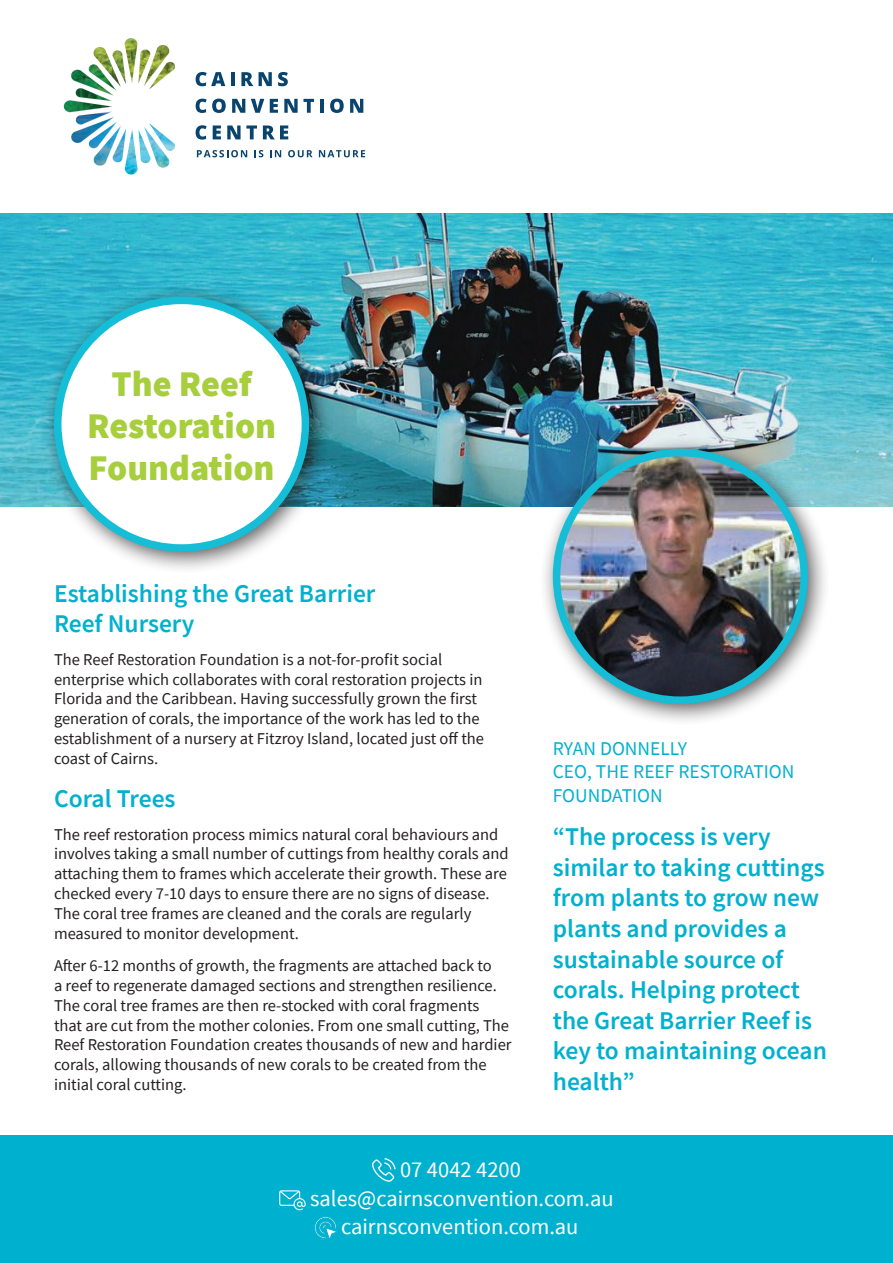
<style>
.page{position:relative;width:893px;height:1263px;background:#fff}
.page>*{position:absolute;margin:0;border:0;box-sizing:border-box;transform-origin:0 0}
.t1{font:900 36px/42px "Source Sans Pro";color:#a6ce3d;text-align:center}
.t2{font:600 25.5px/30.6px "Source Sans Pro";color:#00b1cf}
.t3{font:22.5px/28.5px "Source Sans Pro";color:#fff;text-align:center}
.t4{font:19.5px/23.4px "Source Sans Pro";color:#00b1cf}
.t5{font:16.5px/19.8px "Source Sans Pro";color:#231f20}
</style>
<div class="page">
<img style="left:0;top:213px;width:893px;height:293px">
<div style="left:0;top:1135px;width:893px;height:128px;background:#00b1cf"></div>
<svg style="left:372px;top:1158px;width:24px;height:24px"></svg>
<svg style="left:279px;top:1190px;width:27px;height:20px"></svg>
<svg style="left:314px;top:1216px;width:23px;height:23px"></svg>
<img style="left:125px;top:171px;width:12px;height:3px">
<img style="left:64px;top:38px;width:111px;height:133px">
<img style="left:149px;top:123px;width:27px;height:28px">
<svg style="left:196px;top:72px;width:29px;height:14px"></svg>
<hr style="left:231px;top:72px;width:4px;height:14px;background:#09446e">
<svg style="left:241px;top:72px;width:12px;height:14px"></svg>
<svg style="left:259px;top:72px;width:13px;height:14px"></svg>
<svg style="left:278px;top:72px;width:10px;height:14px"></svg>
<svg style="left:196px;top:99px;width:30px;height:14px"></svg>
<svg style="left:232px;top:99px;width:13px;height:14px"></svg>
<svg style="left:251px;top:99px;width:13px;height:14px"></svg>
<svg style="left:270px;top:99px;width:8px;height:14px"></svg>
<svg style="left:284px;top:99px;width:30px;height:14px"></svg>
<hr style="left:320px;top:99px;width:4px;height:14px;background:#09446e">
<svg style="left:330px;top:99px;width:14px;height:14px"></svg>
<svg style="left:350px;top:99px;width:13px;height:14px"></svg>
<svg style="left:196px;top:125px;width:11px;height:15px"></svg>
<svg style="left:213px;top:125px;width:8px;height:14px"></svg>
<svg style="left:227px;top:125px;width:30px;height:14px"></svg>
<svg style="left:263px;top:125px;width:25px;height:14px"></svg>
<svg style="left:197px;top:150px;width:50px;height:7px"></svg>
<svg style="left:254px;top:150px;width:9px;height:7px"></svg>
<svg style="left:270px;top:150px;width:11px;height:7px"></svg>
<svg style="left:288px;top:150px;width:25px;height:7px"></svg>
<svg style="left:319px;top:150px;width:46px;height:7px"></svg>
<div style="left:40px;top:282px;width:292px;height:292px;background:#231f20;opacity:.75"></div>
<div style="left:58px;top:300px;width:247px;height:248px;background:#fff;border-radius:50%"></div>
<div style="left:54px;top:297px;width:255px;height:255px;border:8px solid #16bdd6;border-radius:50%"></div>
<div style="left:538px;top:434px;width:293px;height:293px;background:#231f20;opacity:.75"></div>
<img style="left:557px;top:453px;width:247px;height:247px;border-radius:124px">
<div style="left:553px;top:449px;width:255px;height:255px;border:8px solid #16bdd6;border-radius:50%"></div>
<h1 class="t1" style="left:87px;top:365px;width:191px">The Reef<br>Restoration<br>Foundation</h1>
<h2 class="t2" style="left:54px;top:580px;width:323px">Establishing the Great Barrier<br>Reef Nursery</h2>
<p class="t5" style="left:54px;top:649px;width:432px">The Reef Restoration Foundation is a not-for-profit social enterprise which collaborates with coral restoration projects in Florida and the Caribbean. Having successfully grown the first generation of corals, the importance of the work has led to the establishment of a nursery at Fitzroy Island, located just off the coast of Cairns.</p>
<h2 class="t2" style="left:54px;top:785px;width:123px">Coral Trees</h2>
<p class="t5" style="left:54px;top:825px;width:456px">The reef restoration process mimics natural coral behaviours and involves taking a small number of cuttings from healthy corals and attaching them to frames which accelerate their growth. These are checked every 7-10 days to ensure there are no signs of disease.<br>The coral tree frames are cleaned and the corals are regularly measured to monitor development.</p>
<p class="t5" style="left:54px;top:956px;width:459px">After 6-12 months of growth, the fragments are attached back to<br>a reef to regenerate damaged sections and strengthen resilience.<br>The coral tree frames are then re-stocked with coral fragments that are cut from the mother colonies. From one small cutting, The Reef Restoration Foundation creates thousands of new and hardier corals, allowing thousands of new corals to be created from the initial coral cutting.</p>
<p class="t4" style="left:553px;top:738px;width:243px">RYAN DONNELLY<br>CEO, THE REEF RESTORATION<br>FOUNDATION</p>
<h2 class="t2" style="left:553px;top:823px;width:276px">“The process is very similar to taking cuttings from plants to grow new plants and provides a sustainable source of corals. Helping protect the Great Barrier Reef is key to maintaining ocean health”</h2>
<h3 class="t3" style="left:310px;top:1157px;width:305px">07 4042 4200 sales@cairnsconvention.com.au cairnsconvention.com.au</h3>
</div>
